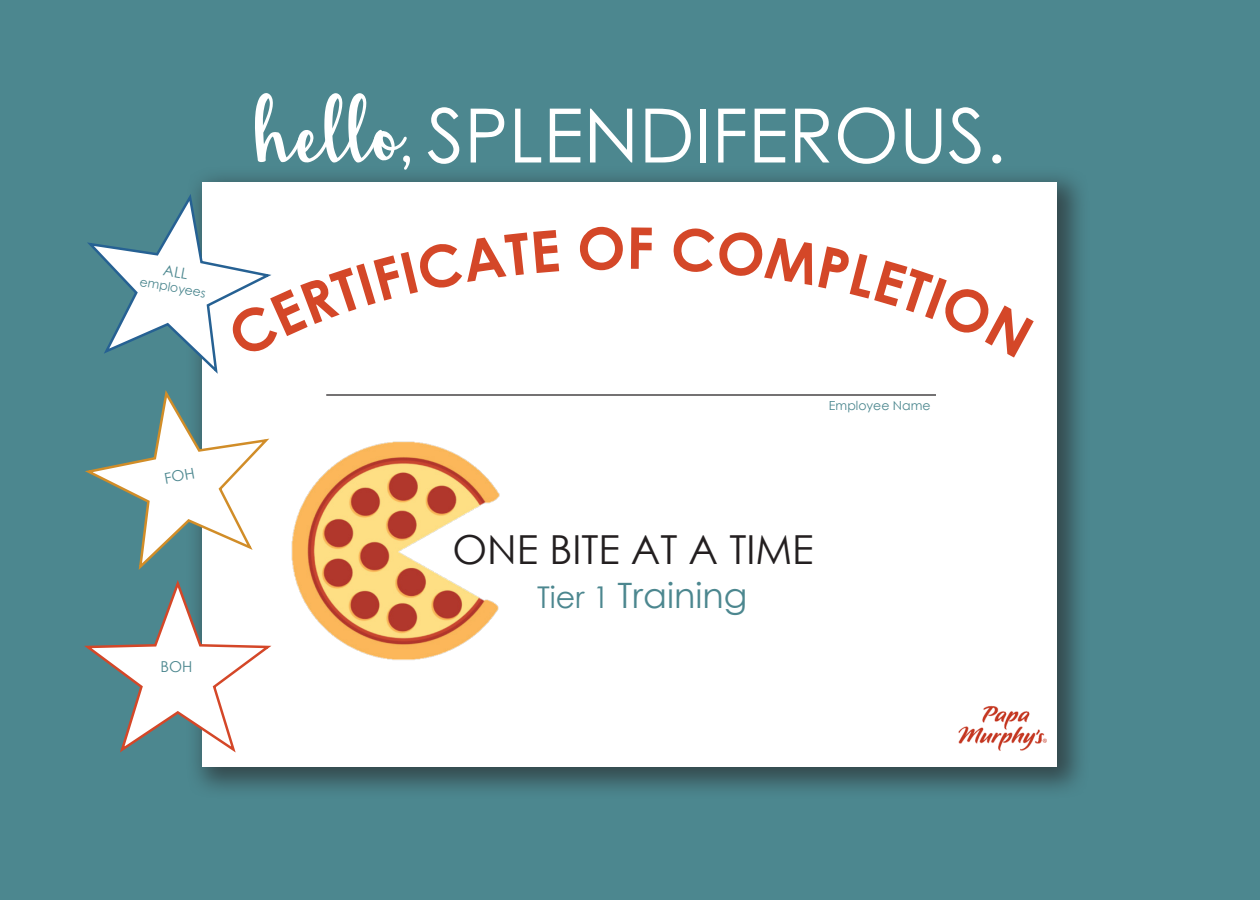
<style>
.page{position:relative;width:1260px;height:900px;background:#4c878f}
.page>*{position:absolute;margin:0;border:0;box-sizing:border-box;transform-origin:0 0}
.t1{font:75px "Century Gothic";color:#fff}
.t2{font:40px "Century Gothic";color:#231f20}
.t3{font:35px "Century Gothic";color:#4c878f}
.t4{font:15px "Century Gothic";color:#4c878f}
.t5{font:12.5px "Century Gothic";color:#4c878f}
.s1{font-family:"Hickory Jack";font-size:127.5px}
.s2{font-size:30px}
</style>
<div class="page">
<div style="left:185px;top:166px;width:905px;height:634px;background:#231f20;opacity:.6"></div>
<div style="left:202px;top:182px;width:856px;height:586px;background:#fff"></div>
<hr style="left:326px;top:394px;width:610px;height:2px;background:#231f20">
<img style="left:958px;top:706px;width:88px;height:45px">
<img style="left:291px;top:441px;width:209px;height:219px">
<svg style="left:84px;top:580px;width:188px;height:175px"></svg>
<svg style="left:87px;top:194px;width:185px;height:183px"></svg>
<svg style="left:85px;top:390px;width:185px;height:183px"></svg>
<p class="t5" style="left:141px;top:273px;width:68px;rotate:10deg">employees</p>
<p class="t4" style="left:161px;top:656px;width:33px">BOH</p>
<p class="t1" style="left:254px;top:83px;width:754px"><span class="s1">hello,</span> SPLENDIFEROUS.</p>
<p class="t5" style="left:829px;top:397px;width:103px">Employee Name</p>
<p class="t2" style="left:452px;top:521px;width:363px">ONE BITE AT A TIME</p>
<p class="t3" style="left:537px;top:571px;width:212px"><span class="s2">Tier 1</span> Training</p>
</div>
